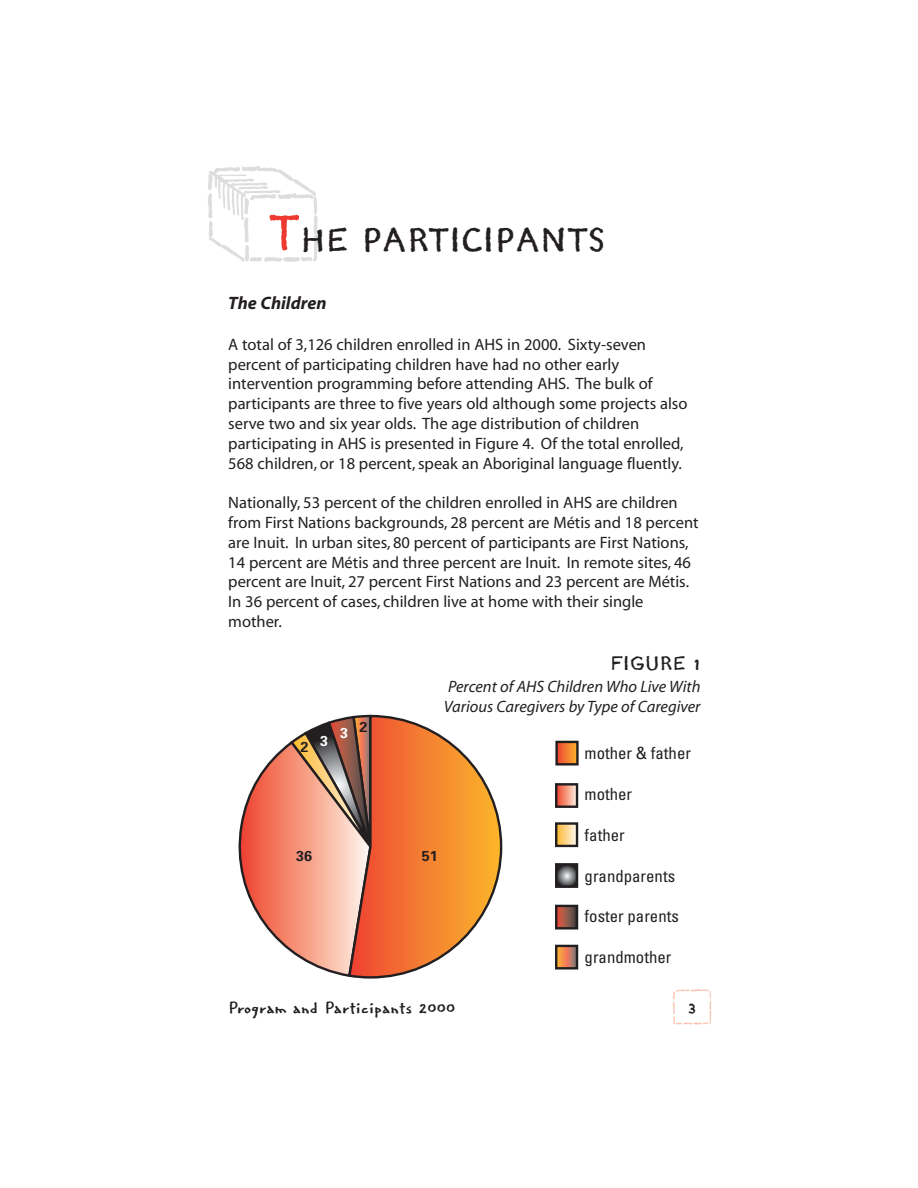
<style>
.page{position:relative;width:918px;height:1188px;background:#fff}
.page>*{position:absolute;margin:0;border:0;box-sizing:border-box;transform-origin:0 0}
.t1{font:36px "Regular Joe";color:#231f20}
.t2{font:21px "Regular Joe";color:#231f20}
.t3{font:18px "Regular Joe";color:#231f20}
.t4{font:italic 700 18px "Myriad";color:#231f20}
.t5{font:condensed 16.8px "Univers";color:#231f20}
.t6{font:16.5px/19.8px "Myriad";color:#231f20}
.t7{font:italic 16.5px/19.8px "Myriad";color:#231f20}
.t8{font:700 14.4px "Univers";color:#231f20}
.t9{font:700 14.4px "Univers";color:#fff}
.s1{font-size:54px;color:#ee3b32}
</style>
<div class="page">
<svg style="left:208px;top:166px;width:110px;height:96px"></svg>
<svg style="left:673px;top:989px;width:39px;height:36px"></svg>
<svg style="left:239px;top:715px;width:264px;height:264px"></svg>
<div style="left:557px;top:742px;width:20px;height:22px;background:linear-gradient(to right,#ee4634,#faab2d)"></div>
<div style="left:555px;top:741px;width:24px;height:25px;border:2px solid #231f20"></div>
<svg style="left:558px;top:786px;width:17px;height:19px"></svg>
<div style="left:555px;top:783px;width:23px;height:25px;border:2px solid #231f20"></div>
<svg style="left:558px;top:825px;width:17px;height:19px"></svg>
<div style="left:555px;top:822px;width:23px;height:25px;border:2px solid #231f20"></div>
<svg style="left:558px;top:866px;width:17px;height:19px"></svg>
<div style="left:555px;top:863px;width:23px;height:25px;border:2px solid #231f20"></div>
<svg style="left:558px;top:908px;width:17px;height:19px"></svg>
<div style="left:555px;top:905px;width:23px;height:25px;border:2px solid #231f20"></div>
<svg style="left:558px;top:948px;width:17px;height:19px"></svg>
<div style="left:555px;top:945px;width:23px;height:25px;border:2px solid #231f20"></div>
<h1 class="t1" style="left:268px;top:224px;width:338px"><span class="s1">T</span>HE PARTICIPANTS</h1>
<p class="t4" style="left:228px;top:297px;width:100px">The Children</p>
<p class="t6" style="left:228px;top:336px;width:461px">A total of 3,126 children enrolled in AHS in 2000. Sixty-seven percent of participating children have had no other early intervention programming before attending AHS. The bulk of participants are three to five years old although some projects also serve two and six year olds. The age distribution of children participating in AHS is presented in Figure 4. Of the total enrolled, 568 children, or 18 percent, speak an Aboriginal language fluently.</p>
<p class="t6" style="left:228px;top:494px;width:472px">Nationally, 53 percent of the children enrolled in AHS are children from First Nations backgrounds, 28 percent are Métis and 18 percent are Inuit. In urban sites, 80 percent of participants are First Nations, 14 percent are Métis and three percent are Inuit. In remote sites, 46 percent are Inuit, 27 percent First Nations and 23 percent are Métis.<br>In 36 percent of cases, children live at home with their single mother.</p>
<p class="t2" style="left:611px;top:653px;width:91px">FIGURE 1</p>
<p class="t7" style="left:444px;top:678px;width:258px">Percent of AHS Children Who Live With<br>Various Caregivers by Type of Caregiver</p>
<p class="t8" style="left:301px;top:742px;width:10px">2</p>
<p class="t9" style="left:320px;top:736px;width:10px">3</p>
<p class="t9" style="left:340px;top:728px;width:10px">3</p>
<p class="t8" style="left:359px;top:721px;width:10px">2</p>
<p class="t8" style="left:296px;top:851px;width:18px">36</p>
<p class="t8" style="left:422px;top:851px;width:18px">51</p>
<p class="t5" style="left:585px;top:747px;width:108px">mother &amp; father</p>
<p class="t5" style="left:585px;top:788px;width:49px">mother</p>
<p class="t5" style="left:585px;top:829px;width:42px">father</p>
<p class="t5" style="left:585px;top:869px;width:92px">grandparents</p>
<p class="t5" style="left:585px;top:910px;width:96px">foster parents</p>
<p class="t5" style="left:585px;top:951px;width:88px">grandmother</p>
<p class="t3" style="left:228px;top:999px;width:228px">Program and Participants 2000</p>
<p class="t3" style="left:688px;top:999px;width:9px">3</p>
</div>
